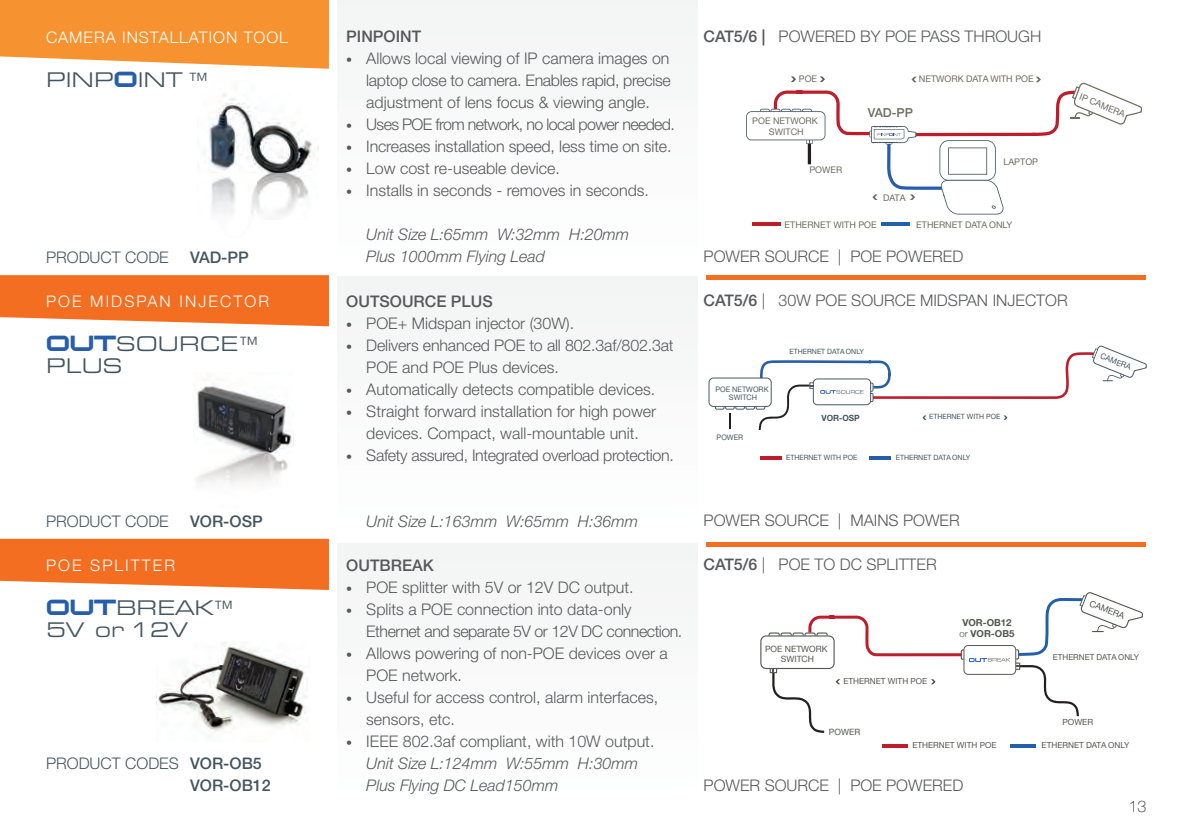
<style>
.page{position:relative;width:1191px;height:840px;background:#fff}
.page>*{position:absolute;margin:0;border:0;box-sizing:border-box;transform-origin:0 0}
.t1{font:22px/22px "Eurostile Ext";color:#45555f}
.t2{font:300 16px/22px "Helvetica Neue LT Std";color:#57585a}
.t3{font:italic 300 16px/22px "Helvetica Neue LT Std";color:#57585a}
.t4{font:300 16px/22px "Helvetica Neue LT Std";letter-spacing:-.03em;color:#57585a}
.t5{font:300 16px "Helvetica Neue LT Std";letter-spacing:-.02em;color:#57585a}
.t6{font:500 16px/22px "Helvetica Neue LT Std";color:#45555f}
.t7{font:300 16px "Helvetica Neue LT Std";letter-spacing:-.04em;color:#57585a}
.t8{font:500 16px "Helvetica Neue LT Std";color:#57585a}
.t9{font:300 16px "Helvetica Neue LT Std";letter-spacing:.13em;color:#fff}
.t10{font:300 16px "Helvetica Neue LT Std";letter-spacing:.06em;color:#fff}
.t11{font:300 16px "Helvetica Neue LT Std";color:#45555f}
.t12{font:100 16px "Helvetica Neue";color:#231f20}
.t13{font:500 12.4px "Helvetica Neue";color:#6d6c60}
.t14{font:700 9.6px/11.6px "Helvetica Neue";color:#52564f}
.t15{font:9px/10.8px "Helvetica Neue";color:#6d6c60;text-align:center}
.t16{font:8.8px "Helvetica Neue";color:#52564f}
.t17{font:8.6px/9.4px "Helvetica Neue";color:#52564f;text-align:center}
.t18{font:700 8.6px "Helvetica Neue";color:#45555f}
.t19{font:8.4px "Helvetica Neue";color:#52564f}
.t20{font:8.2px "Helvetica Neue";color:#52564f}
.t21{font:8px "Helvetica Neue";color:#45555f;scale:.96 1}
.t22{font:7.6px/8.2px "Helvetica Neue";color:#45555f;text-align:center}
.t23{font:7.2px "Helvetica Neue";color:#45555f}
.s1{font-family:"Camp Opti Caps";font-size:20px;color:#275eac}
.s2{font-family:"Helvetica Neue LT Std";font-weight:300;font-size:20px}
.s3{font-weight:300}
.s4{font-size:12px}
.s5{font-style:normal;font-size:12px}
.s6{font-style:normal}
.s7{font-weight:500}
</style>
<div class="page">
<hr style="left:915px;top:133px;width:120px;height:3px;background:#be1d2c">
<hr style="left:752px;top:222px;width:28px;height:3px;background:#be1d2c">
<hr style="left:881px;top:222px;width:29px;height:3px;background:#275eac">
<svg style="left:911px;top:77px;width:5px;height:5px"></svg>
<svg style="left:820px;top:76px;width:5px;height:6px"></svg>
<svg style="left:791px;top:76px;width:5px;height:6px"></svg>
<svg style="left:746px;top:90px;width:258px;height:124px"></svg>
<svg style="left:1032px;top:77px;width:110px;height:59px"></svg>
<hr style="left:760px;top:456px;width:21px;height:3px;background:#be1d2c">
<hr style="left:868px;top:456px;width:22px;height:3px;background:#275eac">
<svg style="left:708px;top:345px;width:438px;height:85px"></svg>
<img style="left:208px;top:93px;width:110px;height:122px">
<img style="left:195px;top:379px;width:99px;height:74px">
<img style="left:196px;top:453px;width:92px;height:31px">
<img style="left:156px;top:643px;width:151px;height:94px">
<svg style="left:882px;top:744px;width:25px;height:3px"></svg>
<svg style="left:1010px;top:744px;width:25px;height:3px"></svg>
<svg style="left:760px;top:592px;width:383px;height:140px"></svg>
<div style="left:337px;top:0;width:360px;height:269px;background:#fafafa"></div>
<div style="left:337px;top:276px;width:360px;height:253px;background:#f8f9f8"></div>
<div style="left:337px;top:543px;width:360px;height:256px;background:#f8f9f8"></div>
<hr style="left:706px;top:275px;width:440px;height:4px;background:#f36e21">
<hr style="left:706px;top:542px;width:440px;height:4px;background:#f36e21">
<svg style="left:0;top:275px;width:329px;height:51px;background:#f47a34"></svg>
<svg style="left:0;top:538px;width:329px;height:51px;background:#f47a34"></svg>
<svg style="left:0;top:0;width:329px;height:69px;background:#f69d43"></svg>
<p class="t10" style="left:46px;top:27px;width:243px">CAMERA INSTALLATION TOOL</p>
<h1 class="t1" style="left:46px;top:69px;width:163px">PINP<span class="s1">O</span>INT <span class="s2">™</span></h1>
<p class="t11" style="left:46px;top:247px;width:124px">PRODUCT CODE</p>
<p class="t6" style="left:190px;top:246px;width:60px">VAD-PP</p>
<p class="t9" style="left:46px;top:291px;width:224px">POE MIDSPAN INJECTOR</p>
<h1 class="t1" style="left:46px;top:333px;width:214px"><span class="s1">OUT</span>SOURCE<span class="s2">™<br></span>PLUS</h1>
<p class="t11" style="left:46px;top:511px;width:124px">PRODUCT CODE</p>
<p class="t6" style="left:190px;top:510px;width:74px">VOR-OSP</p>
<p class="t9" style="left:46px;top:555px;width:131px">POE SPLITTER</p>
<h1 class="t1" style="left:46px;top:597px;width:189px"><span class="s1">OUT</span>BREAK<span class="s2">™<br></span>5V or 12V</h1>
<p class="t6" style="left:190px;top:752px;width:82px;text-indent:-144px"><span class="s3">PRODUCT CODES</span> VOR-OB5<br>VOR-OB12</p>
<p class="t8" style="left:346px;top:27px;width:76px">PINPOINT</p>
<p class="t2" style="left:366px;top:47px;width:306px;text-align:justify;text-indent:-20px"><span class="s4">•</span> Allows local viewing of IP camera images on laptop close to camera. Enables rapid, precise adjustment of lens focus &amp; viewing angle.</p>
<p class="t7" style="left:346px;top:115px;width:330px"><span class="s4">•</span> Uses POE from network, no local power needed.</p>
<p class="t2" style="left:346px;top:135px;width:327px"><span class="s4">•</span> Increases installation speed, less time on site.</p>
<p class="t2" style="left:346px;top:157px;width:215px"><span class="s4">•</span> Low cost re-useable device.</p>
<p class="t2" style="left:346px;top:179px;width:304px"><span class="s4">•</span> Installs in seconds - removes in seconds.</p>
<p class="t3" style="left:366px;top:223px;width:264px">Unit Size L:65mm W:32mm H:20mm<br>Plus 1000mm Flying Lead</p>
<p class="t8" style="left:346px;top:291px;width:148px">OUTSOURCE PLUS</p>
<p class="t2" style="left:346px;top:311px;width:229px"><span class="s4">•</span> POE+ Midspan injector (30W).</p>
<p class="t2" style="left:366px;top:333px;width:309px;text-indent:-20px"><span class="s4">•</span> Delivers enhanced POE to all 802.3af/802.3at<br>POE and POE Plus devices.</p>
<p class="t2" style="left:346px;top:377px;width:310px"><span class="s4">•</span> Automatically detects compatible devices.</p>
<p class="t2" style="left:346px;top:399px;width:311px;text-align:center"><span class="s4">•</span> Straight forward installation for high power devices. Compact, wall-mountable unit.</p>
<p class="t5" style="left:346px;top:445px;width:329px"><span class="s4">•</span> Safety assured, Integrated overload protection.</p>
<p class="t3" style="left:366px;top:509px;width:273px">Unit Size L:163mm W:65mm H:36mm</p>
<p class="t8" style="left:346px;top:555px;width:89px">OUTBREAK</p>
<p class="t2" style="left:346px;top:575px;width:289px"><span class="s4">•</span> POE splitter with 5V or 12V DC output.</p>
<p class="t4" style="left:366px;top:597px;width:318px;text-indent:-20px"><span class="s4">•</span> Splits a POE connection into data-only<br>Ethernet and separate 5V or 12V DC connection.</p>
<p class="t2" style="left:366px;top:641px;width:303px;text-indent:-20px"><span class="s4">•</span> Allows powering of non-POE devices over a<br>POE network.</p>
<p class="t2" style="left:366px;top:685px;width:293px;text-indent:-20px"><span class="s4">•</span> Useful for access control, alarm interfaces, sensors, etc.</p>
<p class="t3" style="left:366px;top:729px;width:290px;text-indent:-20px"><span class="s5">•</span> <span class="s6">IEEE 802.3af compliant, with 10W output.<br></span>Unit Size L:124mm W:55mm H:30mm<br>Plus Flying DC Lead150mm</p>
<p class="t2" style="left:703px;top:25px;width:339px"><span class="s7">CAT5/6 |</span> POWERED BY POE PASS THROUGH</p>
<p class="t15" style="left:799px;top:74px;width:20px">POE</p>
<p class="t15" style="left:919px;top:74px;width:116px">NETWORK DATA WITH POE</p>
<p class="t13" style="left:868px;top:102px;width:47px">VAD-PP</p>
<p class="t15" style="left:752px;top:116px;width:67px">POE NETWORK<br>SWITCH</p>
<p class="t15" style="left:809px;top:165px;width:34px">POWER</p>
<p class="t15" style="left:883px;top:192px;width:24px">DATA</p>
<p class="t15" style="left:1003px;top:156px;width:36px">LAPTOP</p>
<p class="t15" style="left:784px;top:220px;width:93px">ETHERNET WITH POE</p>
<p class="t15" style="left:916px;top:220px;width:98px">ETHERNET DATA ONLY</p>
<p class="t2" style="left:703px;top:245px;width:261px">POWER SOURCE | POE POWERED</p>
<p class="t2" style="left:703px;top:289px;width:365px"><span class="s7">CAT5/6</span> | 30W POE SOURCE MIDSPAN INJECTOR</p>
<p class="t15" style="left:1082px;top:91px;width:50px;rotate:23deg">IP CAMERA</p>
<p class="t22" style="left:715px;top:385px;width:55px">POE NETWORK<br>SWITCH</p>
<p class="t22" style="left:716px;top:433px;width:28px">POWER</p>
<p class="t23" style="left:789px;top:346px;width:76px">ETHERNET DATA ONLY</p>
<p class="t18" style="left:821px;top:411px;width:40px">VOR-OSP</p>
<p class="t23" style="left:929px;top:411px;width:73px">ETHERNET WITH POE</p>
<p class="t23" style="left:786px;top:452px;width:73px">ETHERNET WITH POE</p>
<p class="t23" style="left:895px;top:452px;width:76px">ETHERNET DATA ONLY</p>
<p class="t21" style="left:1102px;top:350px;width:35px;rotate:21deg">CAMERA</p>
<p class="t2" style="left:703px;top:509px;width:258px">POWER SOURCE | MAINS POWER</p>
<p class="t2" style="left:703px;top:553px;width:235px"><span class="s7">CAT5/6</span> | POE TO DC SPLITTER</p>
<p class="t14" style="left:959px;top:616px;width:56px">VOR-OB12 <span class="s3">or</span> VOR-OB5</p>
<p class="t16" style="left:1092px;top:597px;width:39px;rotate:21deg">CAMERA</p>
<p class="t17" style="left:765px;top:644px;width:64px">POE NETWORK<br>SWITCH</p>
<p class="t20" style="left:843px;top:675px;width:85px">ETHERNET WITH POE</p>
<p class="t17" style="left:829px;top:727px;width:33px">POWER</p>
<p class="t20" style="left:1052px;top:650px;width:88px">ETHERNET DATA ONLY</p>
<p class="t19" style="left:1062px;top:715px;width:32px">POWER</p>
<p class="t20" style="left:912px;top:739px;width:85px">ETHERNET WITH POE</p>
<p class="t20" style="left:1041px;top:739px;width:89px">ETHERNET DATA ONLY</p>
<p class="t2" style="left:703px;top:773px;width:261px">POWER SOURCE | POE POWERED</p>
<p class="t12" style="left:1128px;top:793px;width:19px">13</p>
</div>
